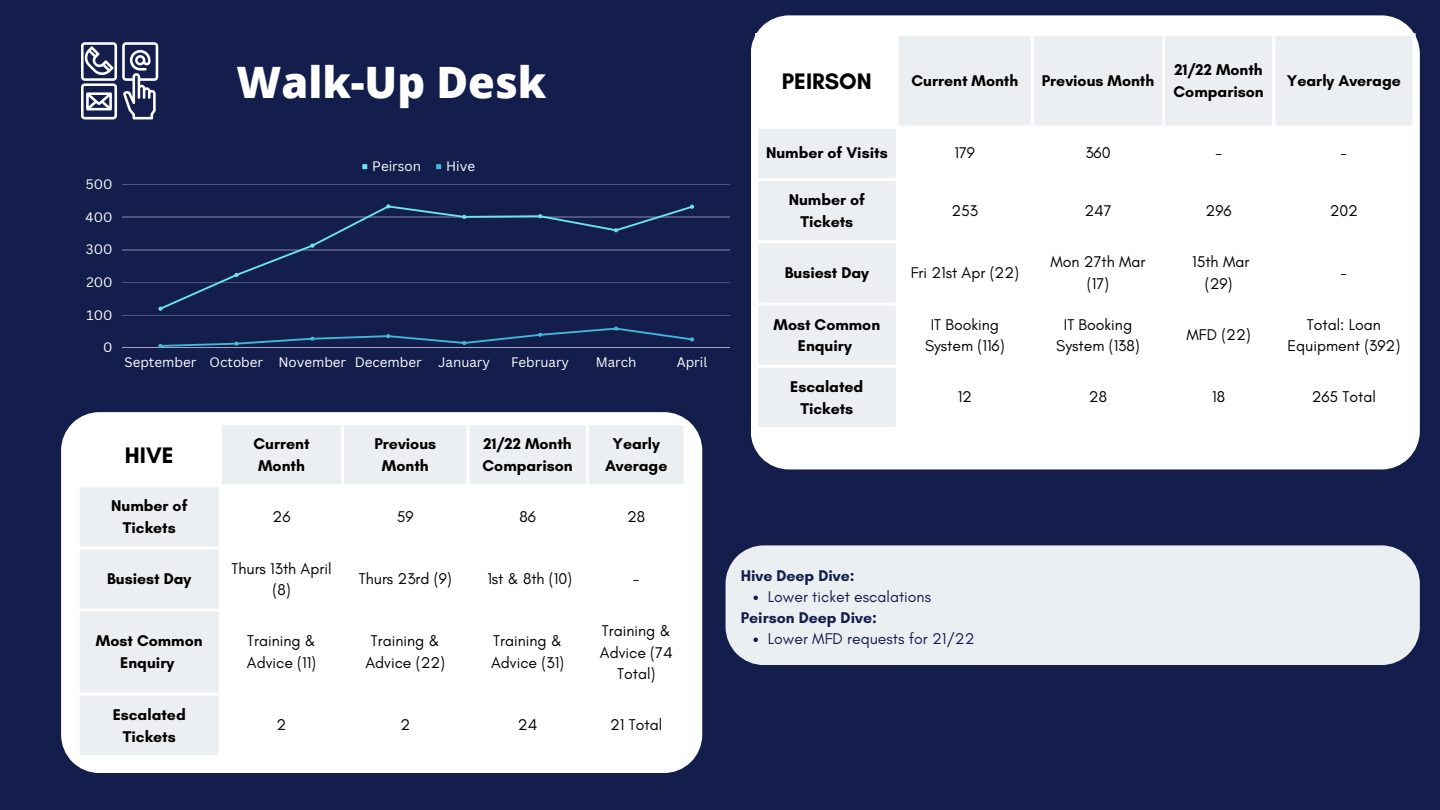
<style>
.page{position:relative;width:1440px;height:810px;background:#141e4d}
.page>*{position:absolute;margin:0;border:0;box-sizing:border-box;transform-origin:0 0}
.t1{font:800 43.3px "Open Sans";color:#fff}
.t2{font:700 22.9px "Glacial Indifference";color:#000}
.t3{font:15.9px/21.8px "Glacial Indifference";color:#000;text-align:center}
.t4{font:700 15.9px/21.8px "Glacial Indifference";color:#000;text-align:center}
.t5{font:15.9px "Glacial Indifference";color:#141e4d}
.t6{font:700 15.9px "Glacial Indifference";color:#141e4d}
.t7{font:13.4px "Canva Sans";color:#fff}
</style>
<div class="page">
<svg style="left:81px;top:42px;width:77px;height:77px"></svg>
<svg style="left:362px;top:164px;width:5px;height:5px"></svg>
<svg style="left:436px;top:164px;width:5px;height:5px"></svg>
<hr style="left:122px;top:184px;width:608px;height:1px;background:#fff">
<hr style="left:122px;top:217px;width:608px;height:1px;background:#fff">
<hr style="left:122px;top:250px;width:608px;height:1px;background:#fff">
<hr style="left:122px;top:282px;width:608px;height:1px;background:#fff">
<hr style="left:122px;top:315px;width:608px;height:1px;background:#fff">
<hr style="left:122px;top:348px;width:608px;height:1px;background:#fff">
<svg style="left:158px;top:204px;width:536px;height:107px"></svg>
<svg style="left:158px;top:327px;width:536px;height:21px"></svg>
<div style="left:726px;top:545px;width:694px;height:120px;background:#eceff1"></div>
<svg style="left:753px;top:596px;width:5px;height:4px"></svg>
<svg style="left:753px;top:638px;width:5px;height:4px"></svg>
<div style="left:751px;top:15px;width:669px;height:454px;background:#fff"></div>
<svg style="left:758px;top:36px;width:655px;height:391px;background:#f8f9fa"></svg>
<hr style="left:755px;top:36px;width:3px;height:391px;background:#fff">
<hr style="left:896px;top:36px;width:3px;height:391px;background:#fff">
<hr style="left:1031px;top:36px;width:3px;height:391px;background:#fff">
<hr style="left:1162px;top:36px;width:3px;height:391px;background:#fff">
<hr style="left:1272px;top:36px;width:3px;height:391px;background:#fff">
<hr style="left:1413px;top:36px;width:3px;height:391px;background:#fff">
<hr style="left:755px;top:33px;width:661px;height:3px;background:#fff">
<hr style="left:755px;top:126px;width:661px;height:3px;background:#fff">
<hr style="left:755px;top:178px;width:661px;height:3px;background:#fff">
<hr style="left:755px;top:240px;width:661px;height:3px;background:#fff">
<hr style="left:755px;top:303px;width:661px;height:3px;background:#fff">
<hr style="left:755px;top:365px;width:661px;height:3px;background:#fff">
<hr style="left:755px;top:427px;width:661px;height:3px;background:#fff">
<svg style="left:61px;top:412px;width:641px;height:361px;background:#f2f3f5"></svg>
<svg style="left:80px;top:425px;width:604px;height:330px;background:#f8f9fa"></svg>
<hr style="left:77px;top:425px;width:3px;height:330px;background:#fff">
<hr style="left:219px;top:425px;width:3px;height:330px;background:#fff">
<hr style="left:341px;top:425px;width:3px;height:330px;background:#fff">
<hr style="left:466px;top:425px;width:3px;height:330px;background:#fff">
<hr style="left:586px;top:425px;width:3px;height:330px;background:#fff">
<hr style="left:684px;top:425px;width:3px;height:330px;background:#fff">
<hr style="left:77px;top:422px;width:610px;height:3px;background:#fff">
<hr style="left:77px;top:484px;width:610px;height:3px;background:#fff">
<hr style="left:77px;top:547px;width:610px;height:3px;background:#fff">
<hr style="left:77px;top:609px;width:610px;height:3px;background:#fff">
<hr style="left:77px;top:693px;width:610px;height:3px;background:#fff">
<hr style="left:77px;top:755px;width:610px;height:3px;background:#fff">
<p class="t1" style="left:236px;top:51px;width:312px">Walk-Up Desk</p>
<p class="t7" style="left:86px;top:175px;width:28px">500</p>
<p class="t7" style="left:86px;top:207px;width:28px">400</p>
<p class="t7" style="left:86px;top:240px;width:28px">300</p>
<p class="t7" style="left:86px;top:273px;width:28px">200</p>
<p class="t7" style="left:87px;top:306px;width:27px">100</p>
<p class="t7" style="left:103px;top:338px;width:11px">0</p>
<p class="t7" style="left:372px;top:157px;width:50px">Peirson</p>
<p class="t7" style="left:446px;top:157px;width:30px">Hive</p>
<p class="t7" style="left:125px;top:353px;width:73px">September</p>
<p class="t7" style="left:210px;top:353px;width:55px">October</p>
<p class="t7" style="left:278px;top:353px;width:69px">November</p>
<p class="t7" style="left:355px;top:353px;width:69px">December</p>
<p class="t7" style="left:438px;top:353px;width:53px">January</p>
<p class="t7" style="left:511px;top:353px;width:60px">February</p>
<p class="t7" style="left:596px;top:353px;width:42px">March</p>
<p class="t7" style="left:677px;top:353px;width:32px">April</p>
<p class="t2" style="left:125px;top:441px;width:50px">HIVE</p>
<p class="t4" style="left:253px;top:433px;width:58px;text-align:left">Current<br>Month</p>
<p class="t4" style="left:374px;top:433px;width:63px">Previous<br>Month</p>
<p class="t4" style="left:483px;top:433px;width:92px;text-align:left">21/22 Month<br>Comparison</p>
<p class="t4" style="left:605px;top:433px;width:64px">Yearly<br>Average</p>
<p class="t4" style="left:111px;top:495px;width:78px">Number of<br>Tickets</p>
<p class="t3" style="left:273px;top:505px;width:19px">26</p>
<p class="t3" style="left:397px;top:505px;width:18px">59</p>
<p class="t3" style="left:519px;top:505px;width:18px">86</p>
<p class="t3" style="left:627px;top:505px;width:20px">28</p>
<p class="t4" style="left:107px;top:568px;width:86px">Busiest Day</p>
<p class="t3" style="left:232px;top:557px;width:102px">Thurs 13th April (8)</p>
<p class="t3" style="left:359px;top:568px;width:94px">Thurs 23rd (9)</p>
<p class="t3" style="left:487px;top:568px;width:86px">1st &amp; 8th (10)</p>
<p class="t3" style="left:633px;top:568px;width:8px">-</p>
<p class="t4" style="left:96px;top:630px;width:108px">Most Common<br>Enquiry</p>
<p class="t3" style="left:247px;top:630px;width:71px;text-align:left">Training &amp;<br>Advice (11)</p>
<p class="t3" style="left:365px;top:630px;width:81px">Training &amp;<br>Advice (22)</p>
<p class="t3" style="left:491px;top:630px;width:74px;text-align:left">Training &amp;<br>Advice (31)</p>
<p class="t3" style="left:600px;top:619px;width:74px">Training &amp;<br>Advice (74<br>Total)</p>
<p class="t4" style="left:113px;top:703px;width:75px">Escalated<br>Tickets</p>
<p class="t3" style="left:277px;top:714px;width:11px">2</p>
<p class="t3" style="left:400px;top:714px;width:11px">2</p>
<p class="t3" style="left:518px;top:714px;width:21px">24</p>
<p class="t3" style="left:610px;top:714px;width:54px">21 Total</p>
<p class="t2" style="left:782px;top:67px;width:91px">PEIRSON</p>
<p class="t4" style="left:911px;top:69px;width:108px">Current Month</p>
<p class="t4" style="left:1042px;top:69px;width:114px">Previous Month</p>
<p class="t4" style="left:1174px;top:59px;width:92px;text-align:left">21/22 Month<br>Comparison</p>
<p class="t4" style="left:1287px;top:69px;width:116px">Yearly Average</p>
<p class="t4" style="left:766px;top:141px;width:123px">Number of Visits</p>
<p class="t3" style="left:955px;top:141px;width:22px">179</p>
<p class="t3" style="left:1085px;top:141px;width:27px">360</p>
<p class="t3" style="left:1215px;top:141px;width:8px">-</p>
<p class="t3" style="left:1341px;top:141px;width:8px">-</p>
<p class="t4" style="left:789px;top:189px;width:78px">Number of<br>Tickets</p>
<p class="t3" style="left:951px;top:199px;width:28px">253</p>
<p class="t3" style="left:1084px;top:199px;width:29px">247</p>
<p class="t3" style="left:1206px;top:199px;width:28px">296</p>
<p class="t3" style="left:1330px;top:199px;width:30px">202</p>
<p class="t4" style="left:785px;top:261px;width:86px">Busiest Day</p>
<p class="t3" style="left:911px;top:261px;width:110px">Fri 21st Apr (22)</p>
<p class="t3" style="left:1050px;top:251px;width:97px">Mon 27th Mar (17)</p>
<p class="t3" style="left:1192px;top:251px;width:59px">15th Mar (29)</p>
<p class="t3" style="left:1341px;top:261px;width:8px">-</p>
<p class="t4" style="left:774px;top:313px;width:108px">Most Common<br>Enquiry</p>
<p class="t3" style="left:925px;top:313px;width:81px">IT Booking<br>System (116)</p>
<p class="t3" style="left:1056px;top:313px;width:85px">IT Booking<br>System (138)</p>
<p class="t3" style="left:1187px;top:324px;width:66px">MFD (22)</p>
<p class="t3" style="left:1287px;top:313px;width:114px">Total: Loan<br>Equipment (392)</p>
<p class="t4" style="left:790px;top:375px;width:75px">Escalated<br>Tickets</p>
<p class="t3" style="left:958px;top:386px;width:16px">12</p>
<p class="t3" style="left:1089px;top:386px;width:20px">28</p>
<p class="t3" style="left:1212px;top:386px;width:14px">18</p>
<p class="t3" style="left:1312px;top:386px;width:66px">265 Total</p>
<p class="t6" style="left:741px;top:566px;width:115px">Hive Deep Dive:</p>
<p class="t6" style="left:741px;top:608px;width:138px">Peirson Deep Dive:</p>
<p class="t5" style="left:768px;top:587px;width:165px">Lower ticket escalations</p>
<p class="t5" style="left:768px;top:629px;width:208px">Lower MFD requests for 21/22</p>
</div>
